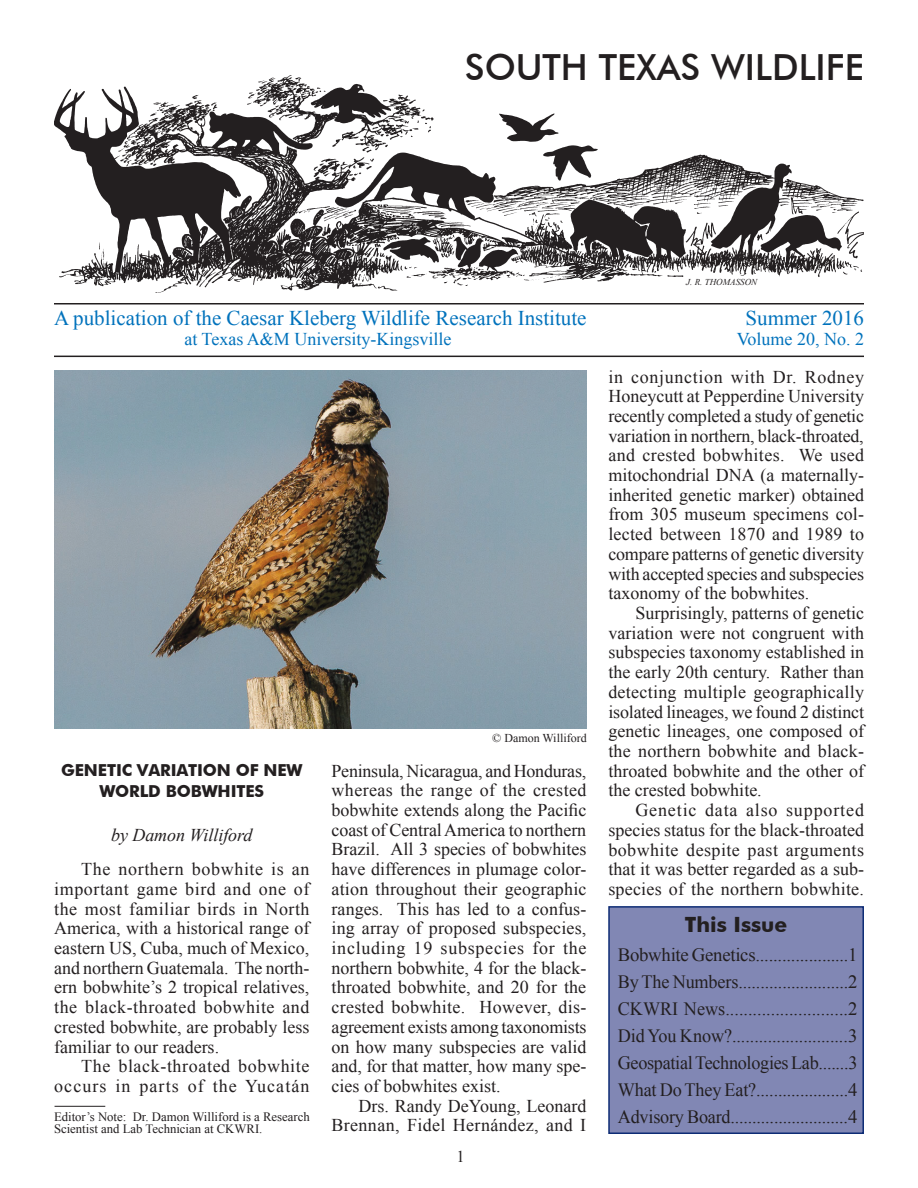
<style>
.page{position:relative;width:918px;height:1188px;background:#fff}
.page>*{position:absolute;margin:0;border:0;box-sizing:border-box;transform-origin:0 0}
.t1{font:500 36px "Futura BT";color:#231f20}
.t2{font:21px "Times New Roman";color:#0072bc}
.t3{font:700 21px "Futura BT";color:#231f20}
.t4{font:18.75px "Times New Roman";letter-spacing:-.01em;color:#231f20}
.t5{font:18px/19.6px "Times New Roman";color:#231f20;text-align:justify}
.t6{font:18px/19.6px "Times New Roman";letter-spacing:.02em;color:#231f20;text-align:right}
.t7{font:18px/19.6px "Times New Roman";letter-spacing:.035em;color:#231f20;text-align:right}
.t8{font:18px "Times New Roman";color:#0072bc}
.t9{font:italic 18px "Times New Roman";letter-spacing:-.005em;color:#231f20}
.t10{font:700 16.5px/21px "Futura BT";letter-spacing:-.01em;color:#231f20;text-align:center}
.t11{font:16.5px "Times New Roman";color:#231f20}
.t12{font:12.75px/12.8px "Times New Roman";color:#231f20}
.t13{font:12px "Times New Roman";color:#231f20}
.t14{font:italic 9px "Times New Roman";color:#231f20}
</style>
<div class="page">
<div style="left:608px;top:906px;width:256px;height:228px;background:#8187b4;border:2px solid #0e2c75"></div>
<hr style="left:54px;top:303px;width:810px;height:1px;background:#231f20">
<img style="left:54px;top:75px;width:810px;height:218px">
<hr style="left:55px;top:1106px;width:50px;height:1px;background:#231f20">
<hr style="left:54px;top:356px;width:810px;height:1px;background:#231f20">
<img style="left:54px;top:370px;width:532px;height:359px">
<p class="t1" style="left:465px;top:46px;width:401px">SOUTH TEXAS WILDLIFE</p>
<p class="t14" style="left:686px;top:276px;width:72px">J. R. THOMASSON</p>
<p class="t2" style="left:54px;top:304px;width:534px">A publication of the Caesar Kleberg Wildlife Research Institute</p>
<p class="t2" style="left:746px;top:304px;width:120px">Summer 2016</p>
<p class="t8" style="left:184px;top:327px;width:268px">at Texas A&amp;M University-Kingsville</p>
<p class="t8" style="left:737px;top:327px;width:129px">Volume 20, No. 2</p>
<p class="t10" style="left:61px;top:760px;width:243px">GENETIC VARIATION OF NEW<br>WORLD BOBWHITES</p>
<p class="t9" style="left:111px;top:822px;width:143px">by Damon Williford</p>
<p class="t5" style="left:54px;top:859px;width:257px;text-indent:27px">The northern bobwhite is an important game bird and one of the most familiar birds in North America, with a historical range of eastern US, Cuba, much of Mexico, and northern Guatemala. The north&shy;ern bobwhite’s 2 tropical relatives, the black-throated bobwhite and crested bobwhite, are probably less familiar to our readers.</p>
<p class="t7" style="left:54px;top:1056px;width:257px">The black-throated bobwhite occurs in parts of the Yucatán</p>
<p class="t12" style="left:54px;top:1110px;width:257px">Editor’s Note: Dr. Damon Williford is a Research<br>Scientist and Lab Technician at CKWRI.</p>
<p class="t13" style="left:492px;top:730px;width:96px">© Damon Williford</p>
<p class="t5" style="left:332px;top:760px;width:257px">Peninsula, Nicaragua, and Honduras, whereas the range of the crested bobwhite extends along the Pacific coast of Central America to northern Brazil. All 3 species of bobwhites have differences in plumage color&shy;ation throughout their geographic ranges. This has led to a confus&shy;ing array of proposed subspecies, including 19 subspecies for the northern bobwhite, 4 for the black&shy;throated bobwhite, and 20 for the crested bobwhite. However, dis&shy;agreement exists among taxonomists on how many subspecies are valid and, for that matter, how many spe&shy;cies of bobwhites exist.</p>
<p class="t6" style="left:332px;top:1096px;width:256px">Drs. Randy DeYoung, Leonard<br>Brennan, Fidel Hernández, and I</p>
<p class="t11" style="left:457px;top:1145px;width:10px">1</p>
<p class="t5" style="left:608px;top:366px;width:257px">in conjunction with Dr. Rodney Honeycutt at Pepperdine University recently completed a study of genetic variation in northern, black-throated, and crested bobwhites. We used mitochondrial DNA (a maternally&shy;inherited genetic marker) obtained from 305 museum specimens col&shy;lected between 1870 and 1989 to compare patterns of genetic diversity with accepted species and subspecies taxonomy of the bobwhites.</p>
<p class="t5" style="left:608px;top:603px;width:257px;text-indent:27px">Surprisingly, patterns of genetic variation were not congruent with subspecies taxonomy established in the early 20th century. Rather than detecting multiple geographically isolated lineages, we found 2 distinct genetic lineages, one composed of the northern bobwhite and black&shy;throated bobwhite and the other of the crested bobwhite.</p>
<p class="t5" style="left:608px;top:800px;width:257px;text-indent:27px">Genetic data also supported species status for the black-throated bobwhite despite past arguments that it was better regarded as a sub&shy;species of the northern bobwhite.</p>
<p class="t3" style="left:685px;top:912px;width:104px">This Issue</p>
<p class="t4" style="left:618px;top:942px;width:241px">Bobwhite Genetics.....................1</p>
<p class="t4" style="left:618px;top:969px;width:241px">By The Numbers.........................2</p>
<p class="t4" style="left:618px;top:996px;width:241px">CKWRI News...........................2</p>
<p class="t4" style="left:618px;top:1023px;width:241px">Did You Know?..........................3</p>
<p class="t4" style="left:618px;top:1050px;width:241px">Geospatial Technologies Lab.......3</p>
<p class="t4" style="left:618px;top:1077px;width:241px">What Do They Eat?.....................4</p>
<p class="t4" style="left:618px;top:1104px;width:241px">Advisory Board...........................4</p>
</div>
